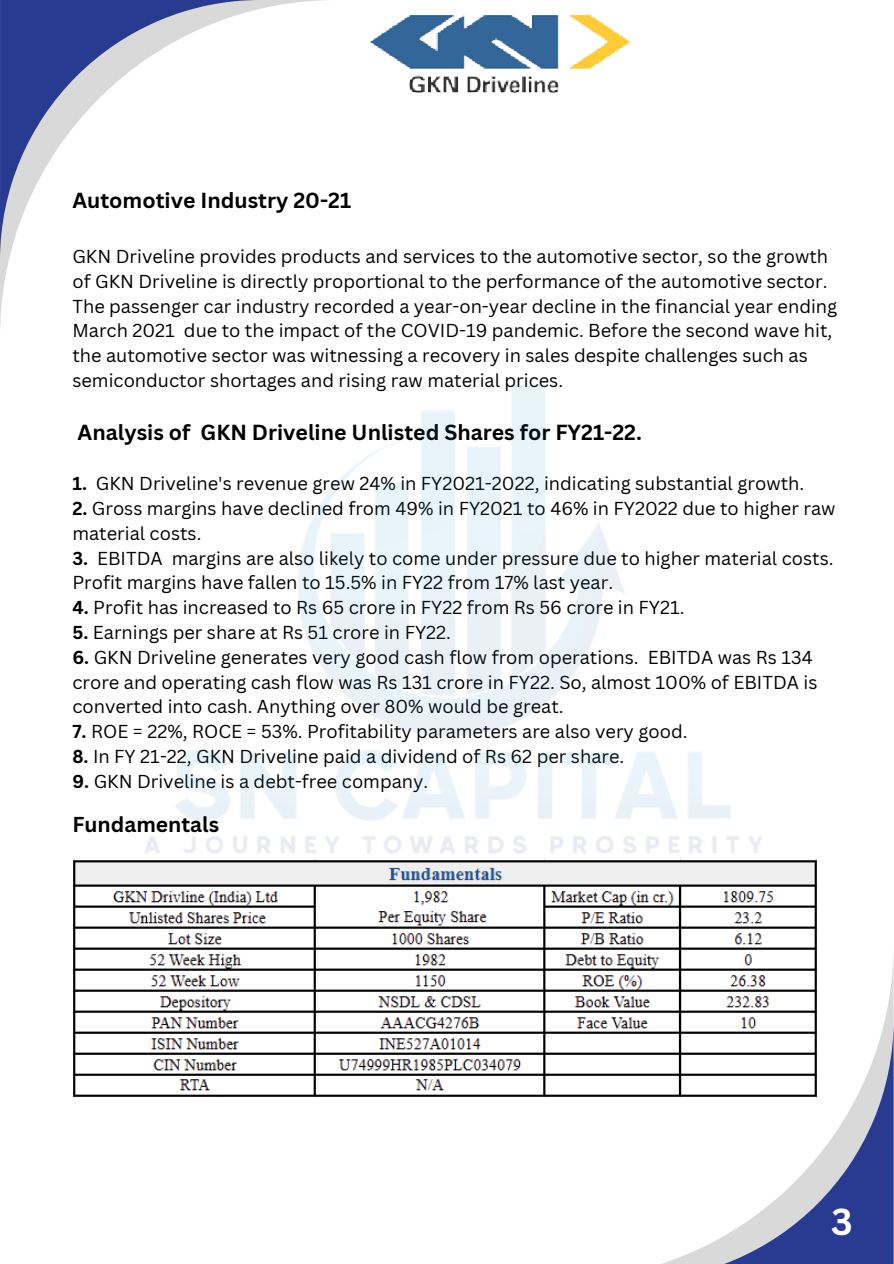
<style>
.page{position:relative;width:894px;height:1264px;background:#fff}
.page>*{position:absolute;margin:0;border:0;box-sizing:border-box;transform-origin:0 0}
.t1{font:700 36.6px "Canva Sans";color:#fff}
.t2{font:700 21.15px "Canva Sans";color:#000}
.t3{font:700 21px "Canva Sans";color:#000}
.t4{font:18.3px/24.8px "Canva Sans";color:#000}
.s1{font-weight:700}
</style>
<div class="page">
<svg style="left:0;top:0;width:325px;height:325px"></svg>
<svg style="left:0;top:0;width:261px;height:261px"></svg>
<svg style="left:665px;top:1019px;width:228px;height:244px"></svg>
<img style="left:370px;top:15px;width:260px;height:78px">
<img style="left:72px;top:858px;width:745px;height:239px">
<img style="left:105px;top:385px;width:699px;height:498px">
<p class="t2" style="left:72px;top:185px;width:280px">Automotive Industry 20-21</p>
<p class="t4" style="left:72px;top:243px;width:766px">GKN Driveline provides products and services to the automotive sector, so the growth of GKN Driveline is directly proportional to the performance of the automotive sector.<br>The passenger car industry recorded a year-on-year decline in the financial year ending March 2021 due to the impact of the COVID-19 pandemic. Before the second wave hit, the automotive sector was witnessing a recovery in sales despite challenges such as semiconductor shortages and rising raw material prices.</p>
<p class="t2" style="left:78px;top:417px;width:565px">Analysis of GKN Driveline Unlisted Shares for FY21-22.</p>
<h1 class="t4" style="left:72px;top:471px;width:733px"><span class="s1">1.</span> GKN Driveline's revenue grew 24% in FY2021-2022, indicating substantial growth.</h1>
<p class="t4" style="left:72px;top:495px;width:764px"><span class="s1">2.</span> Gross margins have declined from 49% in FY2021 to 46% in FY2022 due to higher raw material costs.</p>
<h1 class="t4" style="left:72px;top:545px;width:92px"><span class="s1">3.</span> EBITDA</h1>
<p class="t4" style="left:72px;top:545px;width:762px;text-indent:99px">margins are also likely to come under pressure due to higher material costs.<br>Profit margins have fallen to 15.5% in FY22 from 17% last year.</p>
<p class="t4" style="left:72px;top:594px;width:613px"><span class="s1">4.</span> Profit has increased to Rs 65 crore in FY22 from Rs 56 crore in FY21.</p>
<p class="t4" style="left:72px;top:619px;width:380px"><span class="s1">5.</span> Earnings per share at Rs 51 crore in FY22.</p>
<p class="t4" style="left:72px;top:644px;width:746px"><span class="s1">6.</span> GKN Driveline generates very good cash flow from operations. EBITDA was Rs 134 crore and operating cash flow was Rs 131 crore in FY22. So, almost 100% of EBITDA is converted into cash. Anything over 80% would be great.</p>
<p class="t4" style="left:72px;top:718px;width:616px"><span class="s1">7.</span> ROE = 22%, ROCE = 53%. Profitability parameters are also very good.</p>
<p class="t4" style="left:72px;top:743px;width:553px"><span class="s1">8.</span> In FY 21-22, GKN Driveline paid a dividend of Rs 62 per share.</p>
<p class="t4" style="left:72px;top:768px;width:357px"><span class="s1">9.</span> GKN Driveline is a debt-free company.</p>
<p class="t3" style="left:72px;top:809px;width:148px">Fundamentals</p>
<p class="t1" style="left:830px;top:1195px;width:23px">3</p>
</div>
